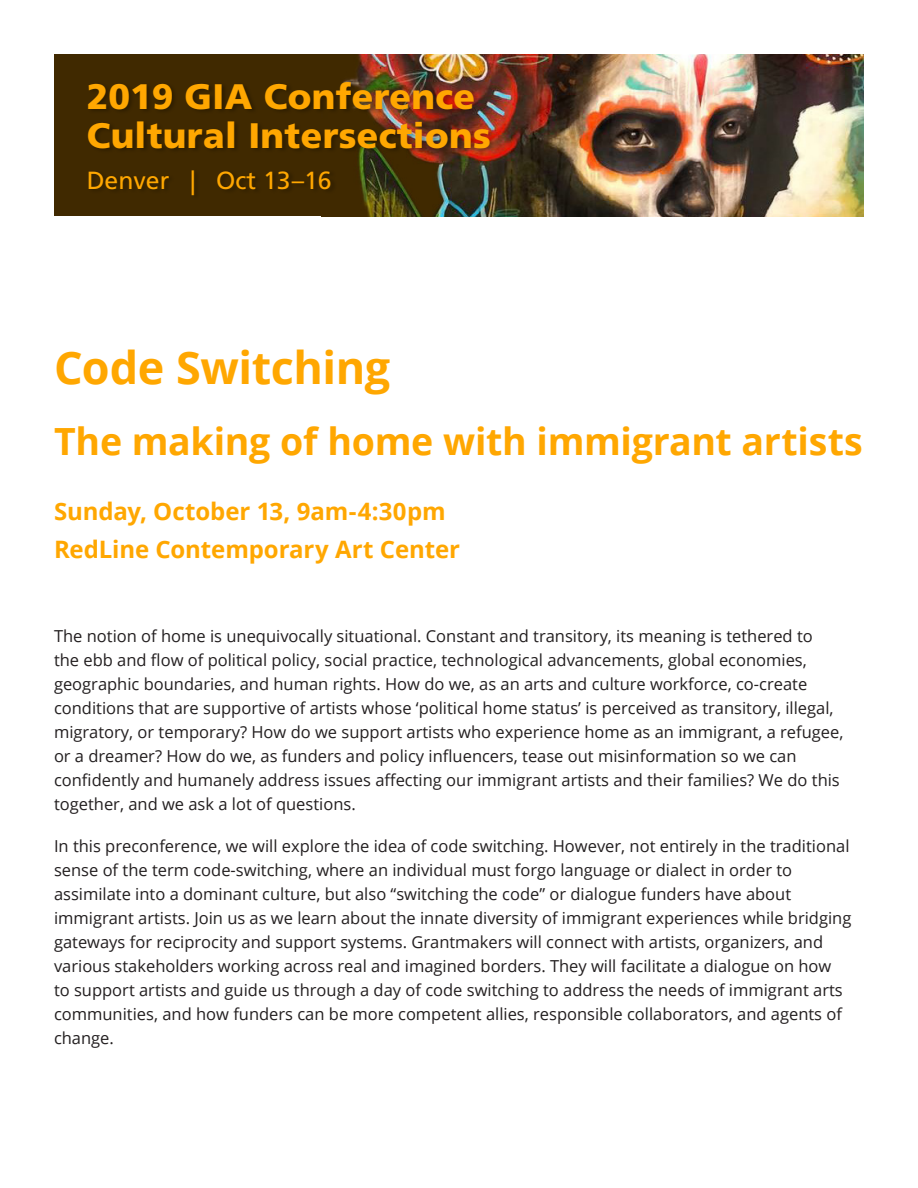
<style>
.page{position:relative;width:918px;height:1188px;background:#fff}
.page>*{position:absolute;margin:0;border:0;box-sizing:border-box;transform-origin:0 0}
.t1{font:700 45px "Open Sans";letter-spacing:-.01em;color:#ffa701}
.t2{font:700 37.5px "Open Sans";letter-spacing:-.005em;color:#ffa701}
.t3{font:900 35.4px/39px "Frutiger LT Std";letter-spacing:.01em;color:#ffa701}
.t4{font:24.75px "Frutiger LT Std";color:#ffa701}
.Header2{font:700 24px "Open Sans";letter-spacing:-.005em;color:#ffa701}
.body{font:16.5px/24px "Open Sans";color:#231f20}
</style>
<div class="page">
<div style="left:54px;top:55px;width:810px;height:161px;background:#402900"></div>
<img style="left:344px;top:55px;width:520px;height:161px">
<div style="left:88px;top:81px;width:408px;height:119px;background:#000;opacity:.26"></div>
<p class="t3" style="left:87px;top:77px;width:406px">2019 GIA Conference<br>Cultural Intersections</p>
<p class="t4" style="left:87px;top:166px;width:247px">Denver | Oct 13 –16</p>
<p class="t1" style="left:54px;top:336px;width:338px">Code Switching</p>
<p class="t2" style="left:54px;top:415px;width:810px">The making of home with immigrant artists</p>
<p class="Header2" style="left:54px;top:494px;width:393px">Sunday, October 13, 9am-4:30pm</p>
<p class="Header2" style="left:54px;top:532px;width:408px">RedLine Contemporary Art Center</p>
<p class="body" style="left:54px;top:623px;width:791px">The notion of home is unequivocally situational. Constant and transitory, its meaning is tethered to<br>the ebb and flow of political policy, social practice, technological advancements, global economies, geographic boundaries, and human rights. How do we, as an arts and culture workforce, co-create conditions that are supportive of artists whose ‘political home status’ is perceived as transitory, illegal, migratory, or temporary? How do we support artists who experience home as an immigrant, a refugee, or a dreamer? How do we, as funders and policy influencers, tease out misinformation so we can confidently and humanely address issues affecting our immigrant artists and their families? We do this together, and we ask a lot of questions.</p>
<p class="body" style="left:54px;top:833px;width:799px">In this preconference, we will explore the idea of code switching. However, not entirely in the traditional sense of the term code-switching, where an individual must forgo language or dialect in order to assimilate into a dominant culture, but also “switching the code” or dialogue funders have about immigrant artists. Join us as we learn about the innate diversity of immigrant experiences while bridging gateways for reciprocity and support systems. Grantmakers will connect with artists, organizers, and various stakeholders working across real and imagined borders. They will facilitate a dialogue on how<br>to support artists and guide us through a day of code switching to address the needs of immigrant arts communities, and how funders can be more competent allies, responsible collaborators, and agents of change.</p>
</div>
